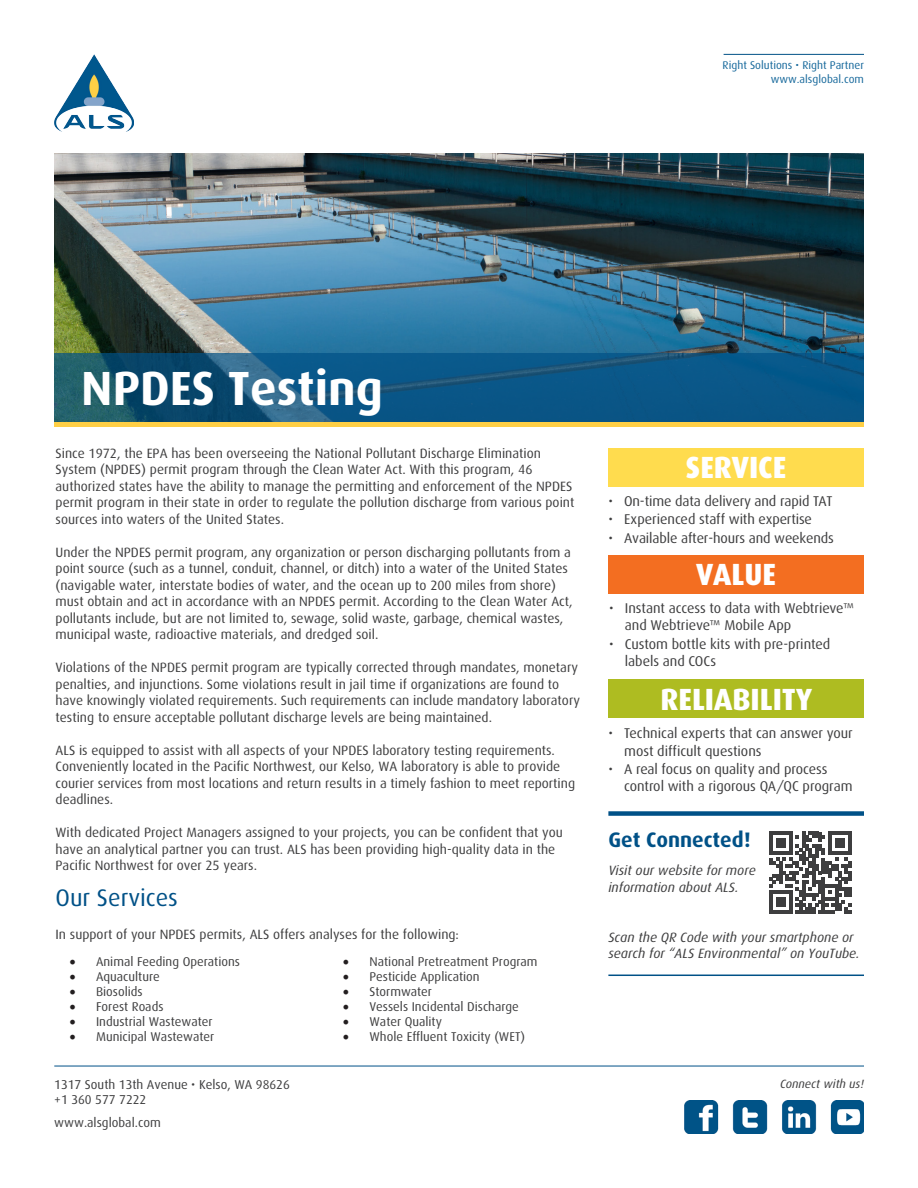
<style>
.page{position:relative;width:918px;height:1188px;background:#fff}
.page>*{position:absolute;margin:0;border:0;box-sizing:border-box;transform-origin:0 0}
.t1{font:700 48px "Dax";color:#fff}
.t2{font:800 30.6px "Dax";color:#fff;scale:.95 1}
.t3{font:24px "Dax";color:#005187}
.t4{font:700 21px "Dax";color:#005187}
.t5{font:14.1px/17.2px "Dax";letter-spacing:-.005em;color:#3e3e3f}
.t6{font:13.5px/16.5px "Dax";color:#3e3e3f}
.t7{font:italic 13.5px/16.5px "Dax";color:#3e3e3f}
.t8{font:12.9px/15.3px "Dax";color:#3e3e3f}
.t9{font:12.75px "Dax";color:#3e3e3f}
.t10{font:italic 12px "Dax";color:#3e3e3f}
.t11{font:11.25px/14.4px "Dax";color:#16689b;text-align:right}
.s1{font-family:"Minion Pro";font-size:18px;color:#231f20}
</style>
<div class="page">
<img style="left:55px;top:154px;width:809px;height:199px">
<hr style="left:724px;top:54px;width:140px;height:1px;background:#005187">
<img style="left:54px;top:54px;width:80px;height:78px">
<svg style="left:54px;top:353px;width:810px;height:69px;background:#0f5680"></svg>
<div style="left:54px;top:422px;width:810px;height:5px;background:#ffcf45"></div>
<hr style="left:54px;top:1066px;width:810px;height:1px;background:#005187">
<img style="left:684px;top:1100px;width:180px;height:34px">
<div style="left:608px;top:679px;width:256px;height:39px;background:#aebc21"></div>
<div style="left:608px;top:555px;width:256px;height:39px;background:#f36e21"></div>
<div style="left:608px;top:448px;width:256px;height:39px;background:#ffdc4e"></div>
<hr style="left:608px;top:975px;width:256px;height:1px;background:#005187">
<div style="left:608px;top:811px;width:256px;height:5px;background:#005187"></div>
<svg style="left:769px;top:832px;width:82px;height:81px"></svg>
<p class="t11" style="left:723px;top:58px;width:143px">Right Solutions • Right Partner www.alsglobal.com</p>
<p class="t1" style="left:81px;top:361px;width:303px">NPDES Testing</p>
<p class="t6" style="left:56px;top:445px;width:520px">Since 1972, the EPA has been overseeing the National Pollutant Discharge Elimination System (NPDES) permit program through the Clean Water Act. With this program, 46 authorized states have the ability to manage the permitting and enforcement of the NPDES permit program in their state in order to regulate the pollution discharge from various point sources into waters of the United States.</p>
<p class="t6" style="left:56px;top:544px;width:519px">Under the NPDES permit program, any organization or person discharging pollutants from a point source (such as a tunnel, conduit, channel, or ditch) into a water of the United States (navigable water, interstate bodies of water, and the ocean up to 200 miles from shore) must obtain and act in accordance with an NPDES permit. According to the Clean Water Act, pollutants include, but are not limited to, sewage, solid waste, garbage, chemical wastes, municipal waste, radioactive materials, and dredged soil.</p>
<p class="t6" style="left:56px;top:659px;width:526px">Violations of the NPDES permit program are typically corrected through mandates, monetary penalties, and injunctions. Some violations result in jail time if organizations are found to have knowingly violated requirements. Such requirements can include mandatory laboratory testing to ensure acceptable pollutant discharge levels are being maintained.</p>
<p class="t6" style="left:56px;top:742px;width:521px">ALS is equipped to assist with all aspects of your NPDES laboratory testing requirements.<br>Conveniently located in the Pacific Northwest, our Kelso, WA laboratory is able to provide courier services from most locations and return results in a timely fashion to meet reporting deadlines.</p>
<p class="t6" style="left:56px;top:824px;width:509px">With dedicated Project Managers assigned to your projects, you can be confident that you have an analytical partner you can trust. ALS has been providing high-quality data in the<br>Pacific Northwest for over 25 years.</p>
<p class="t3" style="left:56px;top:885px;width:124px">Our Services</p>
<p class="t6" style="left:56px;top:926px;width:405px">In support of your NPDES permits, ALS offers analyses for the following:</p>
<p class="t9" style="left:69px;top:954px;width:172px"><span class="s1">•</span> Animal Feeding Operations</p>
<p class="t9" style="left:69px;top:969px;width:92px"><span class="s1">•</span> Aquaculture</p>
<p class="t9" style="left:69px;top:984px;width:75px"><span class="s1">•</span> Biosolids</p>
<p class="t9" style="left:69px;top:999px;width:96px"><span class="s1">•</span> Forest Roads</p>
<p class="t9" style="left:69px;top:1014px;width:145px"><span class="s1">•</span> Industrial Wastewater</p>
<p class="t9" style="left:69px;top:1029px;width:147px"><span class="s1">•</span> Municipal Wastewater</p>
<p class="t8" style="left:54px;top:1077px;width:237px">1317 South 13th Avenue • Kelso, WA 98626 +1 360 577 7222</p>
<p class="t8" style="left:54px;top:1115px;width:108px">www.alsglobal.com</p>
<p class="t9" style="left:343px;top:954px;width:196px"><span class="s1">•</span> National Pretreatment Program</p>
<p class="t9" style="left:343px;top:969px;width:139px"><span class="s1">•</span> Pesticide Application</p>
<p class="t9" style="left:343px;top:984px;width:91px"><span class="s1">•</span> Stormwater</p>
<p class="t9" style="left:343px;top:999px;width:178px"><span class="s1">•</span> Vessels Incidental Discharge</p>
<p class="t9" style="left:343px;top:1014px;width:101px"><span class="s1">•</span> Water Quality</p>
<p class="t9" style="left:343px;top:1029px;width:184px"><span class="s1">•</span> Whole Effluent Toxicity (WET)</p>
<h2 class="t2" style="left:686px;top:450px;width:107px">SERVICE</h2>
<p class="t5" style="left:608px;top:492px;width:226px">• On-time data delivery and rapid TAT</p>
<p class="t5" style="left:608px;top:511px;width:205px">• Experienced staff with expertise</p>
<p class="t5" style="left:608px;top:529px;width:227px">• Available after-hours and weekends</p>
<h2 class="t2" style="left:696px;top:557px;width:86px">VALUE</h2>
<p class="t5" style="left:625px;top:600px;width:231px;text-indent:-16px">• Instant access to data with Webtrieve™ and Webtrieve™ Mobile App</p>
<p class="t5" style="left:625px;top:635px;width:207px;text-indent:-16px">• Custom bottle kits with pre-printed labels and COCs</p>
<h2 class="t2" style="left:660px;top:681px;width:161px">RELIABILITY</h2>
<p class="t5" style="left:624px;top:725px;width:230px;text-indent:-16px">• Technical experts that can answer your most difficult questions</p>
<p class="t5" style="left:624px;top:761px;width:230px;text-indent:-16px">• A real focus on quality and process control with a rigorous QA/QC program</p>
<h3 class="t4" style="left:608px;top:828px;width:144px">Get Connected!</h3>
<p class="t7" style="left:608px;top:863px;width:149px">Visit our website for more information about ALS.</p>
<p class="t7" style="left:608px;top:929px;width:253px">Scan the QR Code with your smartphone or search for “ALS Environmental” on YouTube.</p>
<p class="t10" style="left:780px;top:1078px;width:85px">Connect with us!</p>
</div>
